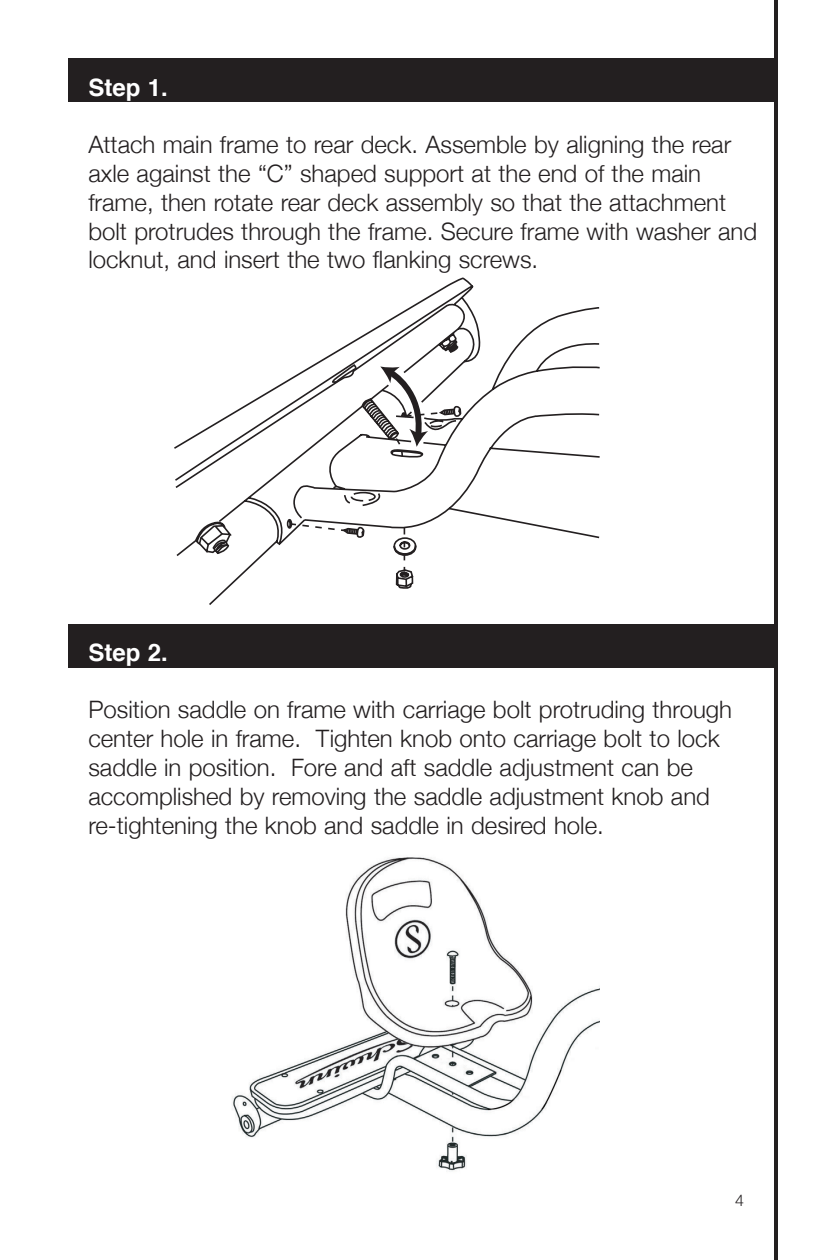
<style>
.page{position:relative;width:828px;height:1260px;background:#fff}
.page>*{position:absolute;margin:0;border:0;box-sizing:border-box;transform-origin:0 0}
.t1{font:300 24px/28.8px "Helvetica Neue";color:#231f20}
.t2{font:700 24px "Helvetica";color:#fff}
.t3{font:300 16px "Helvetica Neue";color:#231f20}
.s1{font-family:"Helvetica";font-weight:700;color:#fff}
</style>
<div class="page">
<div style="left:68px;top:58px;width:706px;height:44px;background:#231f20"></div>
<hr style="left:774px;top:0;width:4px;height:1260px;background:#231f20">
<svg style="left:174px;top:278px;width:426px;height:327px"></svg>
<svg style="left:416px;top:367px;width:46px;height:206px"></svg>
<svg style="left:212px;top:305px;width:204px;height:284px"></svg>
<div style="left:68px;top:624px;width:706px;height:43px;background:#231f20"></div>
<img style="left:232px;top:857px;width:368px;height:314px">
<p class="t2" style="left:88px;top:68px;width:81px">Step 1.</p>
<p class="t1" style="left:88px;top:129px;width:670px">Attach main frame to rear deck. Assemble by aligning the rear axle against the “C” shaped support at the end of the main frame, then rotate rear deck assembly so that the attachment bolt protrudes through the frame. Secure frame with washer and locknut, and insert the two flanking screws. <span class="s1">Step 2.</span></p>
<p class="t2" style="left:88px;top:633px;width:81px">Step 2.</p>
<p class="t1" style="left:88px;top:694px;width:645px">Position saddle on frame with carriage bolt protruding through center hole in frame. Tighten knob onto carriage bolt to lock saddle in position. Fore and aft saddle adjustment can be accomplished by removing the saddle adjustment knob and re-tightening the knob and saddle in desired hole.</p>
<p class="t3" style="left:735px;top:1187px;width:10px">4</p>
</div>
